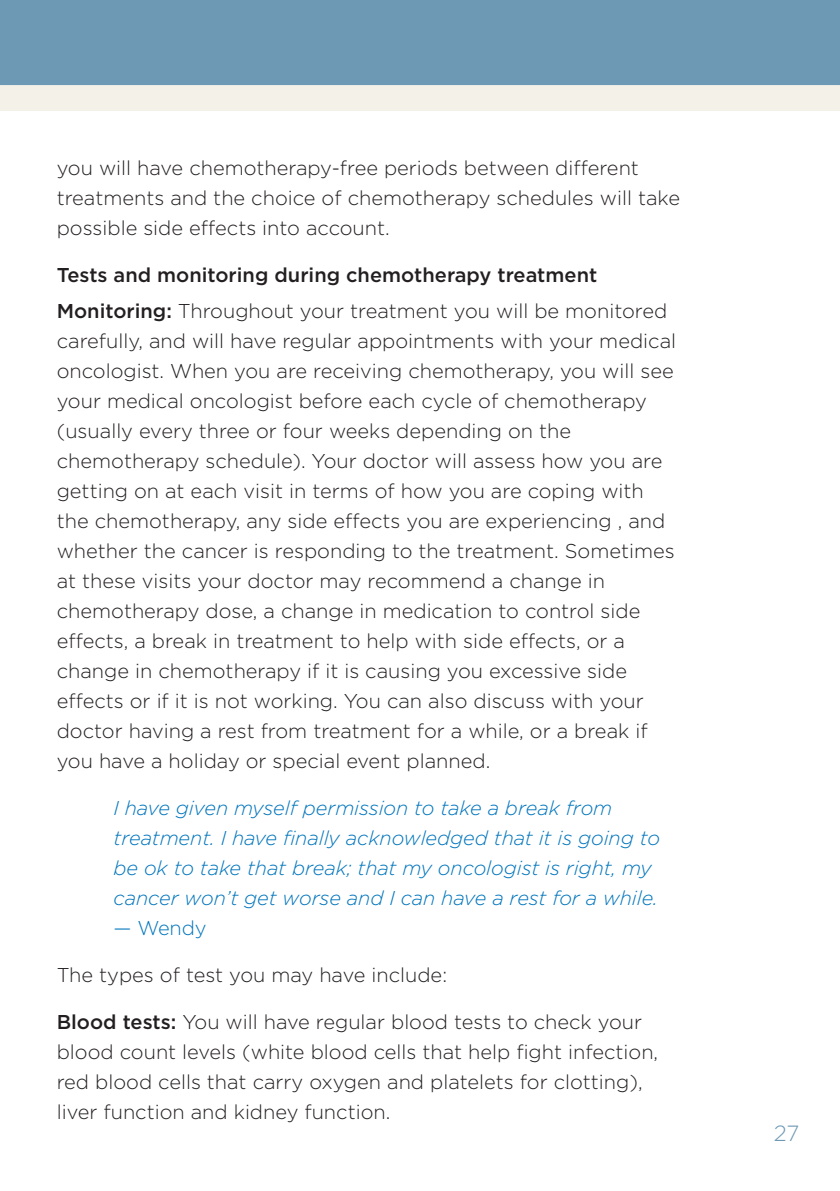
<style>
.page{position:relative;width:840px;height:1191px;background:#fff}
.page>*{position:absolute;margin:0;border:0;box-sizing:border-box;transform-origin:0 0}
.t1{font:300 22px "Gotham";color:#6e99b5}
.Body{font:300 20px/30px "Gotham";color:#231f20}
.Body-2{font:italic 300 20px/30px "Gotham";letter-spacing:-.005em;color:#0075bc}
.Heading2{font:500 20px "Gotham";color:#231f20}
.Body-3{font:300 20px "Gotham";letter-spacing:-.005em;color:#0075bc}
.s1{font-weight:500}
</style>
<div class="page">
<div style="left:0;top:0;width:839px;height:111px;background:#f3f1e8"></div>
<div style="left:0;top:0;width:839px;height:85px;background:#6e99b5"></div>
<p class="Body" style="left:57px;top:152px;width:624px">you will have chemotherapy-free periods between different treatments and the choice of chemotherapy schedules will take possible side effects into account.</p>
<p class="Heading2" style="left:57px;top:262px;width:541px">Tests and monitoring during chemotherapy treatment</p>
<p class="Body" style="left:57px;top:295px;width:620px"><span class="s1">Monitoring:</span> Throughout your treatment you will be monitored carefully, and will have regular appointments with your medical oncologist. When you are receiving chemotherapy, you will see your medical oncologist before each cycle of chemotherapy (usually every three or four weeks depending on the chemotherapy schedule). Your doctor will assess how you are getting on at each visit in terms of how you are coping with the chemotherapy, any side effects you are experiencing , and whether the cancer is responding to the treatment. Sometimes at these visits your doctor may recommend a change in chemotherapy dose, a change in medication to control side effects, a break in treatment to help with side effects, or a change in chemotherapy if it is causing you excessive side effects or if it is not working. You can also discuss with your doctor having a rest from treatment for a while, or a break if you have a holiday or special event planned.</p>
<p class="Body-2" style="left:113px;top:792px;width:547px">I have given myself permission to take a break from treatment. I have finally acknowledged that it is going to be ok to take that break; that my oncologist is right, my cancer won’t get worse and I can have a rest for a while.</p>
<p class="Body-3" style="left:113px;top:915px;width:95px">— Wendy</p>
<p class="Body" style="left:57px;top:959px;width:391px">The types of test you may have include:</p>
<p class="Body" style="left:57px;top:1006px;width:602px"><span class="s1">Blood tests:</span> You will have regular blood tests to check your blood count levels (white blood cells that help fight infection, red blood cells that carry oxygen and platelets for clotting), liver function and kidney function.</p>
<p class="t1" style="left:773px;top:1118px;width:27px">27</p>
</div>
